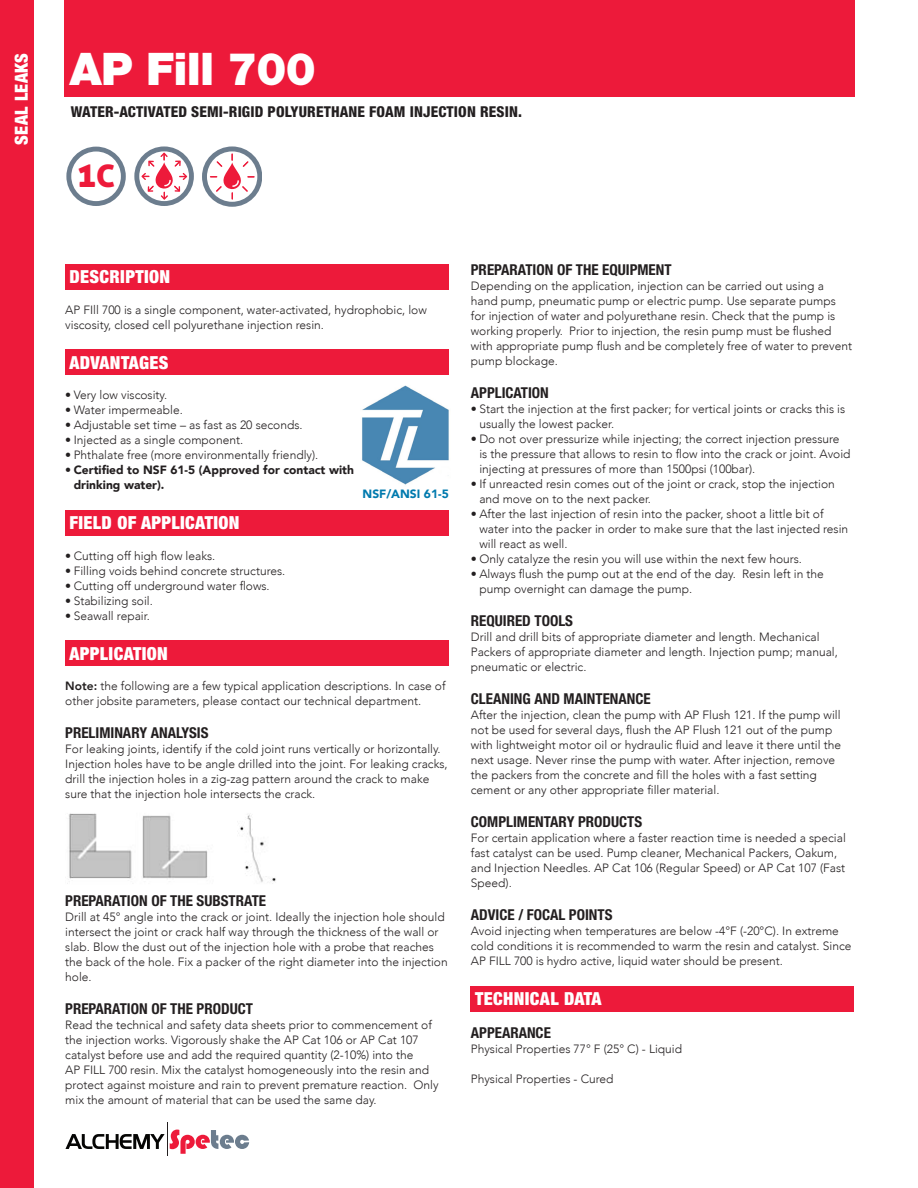
<style>
.page{position:relative;width:918px;height:1188px;background:#fff}
.page>*{position:absolute;margin:0;border:0;box-sizing:border-box;transform-origin:0 0}
.t1{font:900 45px "Helvetica Neue LT Std";letter-spacing:-.02em;color:#fff}
.t2{font:34.5px "Aller Display";color:#ed1a3a}
.t3{font:900 condensed 18px "Helvetica Neue LT Std";letter-spacing:.02em;color:#fff}
.BODY_TEXT{font:700 condensed 15px "Helvetica Neue LT Std";color:#231f20}
.t4{font:800 condensed 15px "Helvetica Neue LT Std";letter-spacing:.01em;color:#231f20}
.BODY_TEXT-2{font:300 12px/15px "Avenir";color:#231f20}
.t5{font:900 12px/15px "Avenir";color:#231f20}
.BODY_TEXT-3{font:900 12px "Avenir";color:#007aae}
.s1{font-size:31.05px}
.s2{font-weight:800}
</style>
<div class="page">
<svg style="left:65px;top:1130px;width:184px;height:24px"></svg>
<hr style="left:167px;top:1123px;width:1px;height:33px;background:#231f20">
<div style="left:0;top:0;width:34px;height:1188px;background:#ed1a3a"></div>
<div style="left:65px;top:264px;width:383px;height:26px;background:#ed1a3a"></div>
<div style="left:65px;top:350px;width:383px;height:25px;background:#ed1a3a"></div>
<div style="left:65px;top:510px;width:383px;height:26px;background:#ed1a3a"></div>
<div style="left:65px;top:641px;width:383px;height:25px;background:#ed1a3a"></div>
<img style="left:67px;top:813px;width:209px;height:71px">
<div style="left:471px;top:986px;width:383px;height:25px;background:#ed1a3a"></div>
<div style="left:64px;top:0;width:790px;height:96px;background:#ed1a3a"></div>
<svg style="left:66px;top:147px;width:60px;height:59px"></svg>
<svg style="left:134px;top:146px;width:60px;height:60px"></svg>
<svg style="left:202px;top:146px;width:60px;height:60px"></svg>
<img style="left:362px;top:386px;width:87px;height:99px">
<p class="t3" style="left:10px;top:145px;width:93px;rotate:-90deg">SEAL LEAKS</p>
<p class="t1" style="left:70px;top:42px;width:248px">AP Fill 700</p>
<p class="t4" style="left:71px;top:103px;width:453px">WATER-ACTIVATED SEMI-RIGID POLYURETHANE FOAM INJECTION RESIN.</p>
<p class="t2" style="left:78px;top:153px;width:39px">1<span class="s1">C</span></p>
<p class="t3" style="left:70px;top:266px;width:102px">DESCRIPTION</p>
<p class="BODY_TEXT-2" style="left:65px;top:302px;width:363px">AP FIll 700 is a single component, water-activated, hydrophobic, low viscosity, closed cell polyurethane injection resin.</p>
<p class="t3" style="left:70px;top:351px;width:100px">ADVANTAGES</p>
<p class="BODY_TEXT-2" style="left:65px;top:388px;width:103px">• Very low viscosity.</p>
<p class="BODY_TEXT-2" style="left:65px;top:403px;width:119px">• Water impermeable.</p>
<p class="BODY_TEXT-2" style="left:65px;top:418px;width:239px">• Adjustable set time – as fast as 20 seconds.</p>
<p class="BODY_TEXT-2" style="left:65px;top:433px;width:179px">• Injected as a single component.</p>
<p class="BODY_TEXT-2" style="left:65px;top:448px;width:255px">• Phthalate free (more environmentally friendly).</p>
<p class="t5" style="left:74px;top:462px;width:282px;text-indent:-9px">• Certified to NSF 61-5 (Approved for contact with drinking water).</p>
<p class="t3" style="left:70px;top:512px;width:171px">FIELD OF APPLICATION</p>
<p class="BODY_TEXT-2" style="left:65px;top:548px;width:152px">• Cutting off high flow leaks.</p>
<p class="BODY_TEXT-2" style="left:65px;top:563px;width:222px">• Filling voids behind concrete structures.</p>
<p class="BODY_TEXT-2" style="left:65px;top:578px;width:206px">• Cutting off underground water flows.</p>
<p class="BODY_TEXT-2" style="left:65px;top:593px;width:89px">• Stabilizing soil.</p>
<p class="BODY_TEXT-2" style="left:65px;top:608px;width:86px">• Seawall repair.</p>
<p class="t3" style="left:70px;top:642px;width:100px">APPLICATION</p>
<p class="BODY_TEXT-2" style="left:65px;top:679px;width:382px"><span class="s2">Note:</span> the following are a few typical application descriptions. In case of other jobsite parameters, please contact our technical department.</p>
<p class="BODY_TEXT" style="left:65px;top:724px;width:145px">PRELIMINARY ANALYSIS</p>
<p class="BODY_TEXT-2" style="left:65px;top:742px;width:384px">For leaking joints, identify if the cold joint runs vertically or horizontally.<br>Injection holes have to be angle drilled into the joint. For leaking cracks, drill the injection holes in a zig-zag pattern around the crack to make sure that the injection hole intersects the crack.</p>
<p class="BODY_TEXT-3" style="left:363px;top:484px;width:88px">NSF/ANSI 61-5</p>
<p class="BODY_TEXT" style="left:65px;top:892px;width:202px">PREPARATION OF THE SUBSTRATE</p>
<p class="BODY_TEXT-2" style="left:65px;top:910px;width:384px">Drill at 45° angle into the crack or joint. Ideally the injection hole should intersect the joint or crack half way through the thickness of the wall or slab. Blow the dust out of the injection hole with a probe that reaches the back of the hole. Fix a packer of the right diameter into the injection hole.</p>
<p class="BODY_TEXT" style="left:65px;top:1000px;width:189px">PREPARATION OF THE PRODUCT</p>
<p class="BODY_TEXT-2" style="left:65px;top:1018px;width:375px">Read the technical and safety data sheets prior to commencement of the injection works. Vigorously shake the AP Cat 106 or AP Cat 107 catalyst before use and add the required quantity (2-10%) into the<br>AP FILL 700 resin. Mix the catalyst homogeneously into the resin and protect against moisture and rain to prevent premature reaction. Only mix the amount of material that can be used the same day.</p>
<p class="BODY_TEXT" style="left:471px;top:260px;width:202px">PREPARATION OF THE EQUIPMENT</p>
<p class="BODY_TEXT-2" style="left:471px;top:278px;width:383px">Depending on the application, injection can be carried out using a hand pump, pneumatic pump or electric pump. Use separate pumps for injection of water and polyurethane resin. Check that the pump is working properly. Prior to injection, the resin pump must be flushed with appropriate pump flush and be completely free of water to prevent pump blockage.</p>
<p class="BODY_TEXT" style="left:471px;top:383px;width:80px">APPLICATION</p>
<p class="BODY_TEXT-2" style="left:479px;top:401px;width:367px;text-indent:-9px">• Start the injection at the first packer; for vertical joints or cracks this is usually the lowest packer.</p>
<p class="BODY_TEXT-2" style="left:479px;top:431px;width:373px;text-indent:-9px">• Do not over pressurize while injecting; the correct injection pressure is the pressure that allows to resin to flow into the crack or joint. Avoid injecting at pressures of more than 1500psi (100bar).</p>
<p class="BODY_TEXT-2" style="left:479px;top:476px;width:357px;text-indent:-9px">• If unreacted resin comes out of the joint or crack, stop the injection and move on to the next packer.</p>
<p class="BODY_TEXT-2" style="left:479px;top:506px;width:370px;text-indent:-9px">• After the last injection of resin into the packer, shoot a little bit of water into the packer in order to make sure that the last injected resin will react as well.</p>
<p class="BODY_TEXT-2" style="left:471px;top:551px;width:333px">• Only catalyze the resin you will use within the next few hours.</p>
<p class="BODY_TEXT-2" style="left:479px;top:566px;width:346px;text-indent:-9px">• Always flush the pump out at the end of the day. Resin left in the pump overnight can damage the pump.</p>
<p class="BODY_TEXT" style="left:471px;top:611px;width:104px">REQUIRED TOOLS</p>
<p class="BODY_TEXT-2" style="left:471px;top:629px;width:369px">Drill and drill bits of appropriate diameter and length. Mechanical<br>Packers of appropriate diameter and length. Injection pump; manual, pneumatic or electric.</p>
<p class="BODY_TEXT" style="left:471px;top:689px;width:181px">CLEANING AND MAINTENANCE</p>
<p class="BODY_TEXT-2" style="left:471px;top:707px;width:372px">After the injection, clean the pump with AP Flush 121. If the pump will not be used for several days, flush the AP Flush 121 out of the pump with lightweight motor oil or hydraulic fluid and leave it there until the next usage. Never rinse the pump with water. After injection, remove the packers from the concrete and fill the holes with a fast setting cement or any other appropriate filler material.</p>
<p class="BODY_TEXT" style="left:471px;top:812px;width:173px">COMPLIMENTARY PRODUCTS</p>
<p class="BODY_TEXT-2" style="left:471px;top:830px;width:377px">For certain application where a faster reaction time is needed a special fast catalyst can be used. Pump cleaner, Mechanical Packers, Oakum, and Injection Needles. AP Cat 106 (Regular Speed) or AP Cat 107 (Fast Speed).</p>
<p class="BODY_TEXT" style="left:471px;top:905px;width:143px">ADVICE / FOCAL POINTS</p>
<p class="BODY_TEXT-2" style="left:471px;top:923px;width:382px">Avoid injecting when temperatures are below -4°F (-20°C). In extreme cold conditions it is recommended to warm the resin and catalyst. Since<br>AP FILL 700 is hydro active, liquid water should be present.</p>
<p class="t3" style="left:475px;top:988px;width:128px">TECHNICAL DATA</p>
<p class="BODY_TEXT" style="left:471px;top:1024px;width:82px">APPEARANCE</p>
<p class="BODY_TEXT-2" style="left:471px;top:1042px;width:213px">Physical Properties 77° F (25° C) - Liquid</p>
<p class="BODY_TEXT-2" style="left:471px;top:1072px;width:144px">Physical Properties - Cured</p>
</div>
